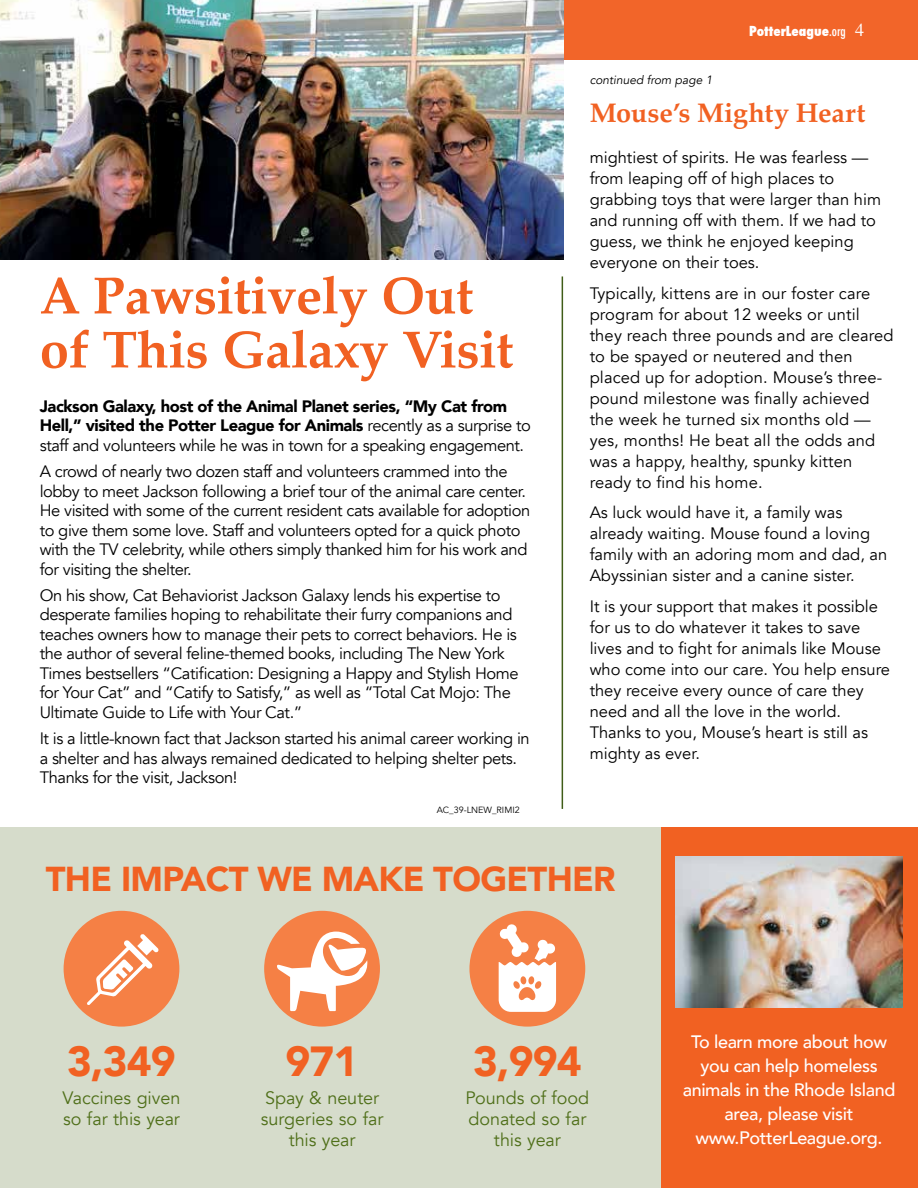
<style>
.page{position:relative;width:918px;height:1188px;background:#fff}
.page>*{position:absolute;margin:0;border:0;box-sizing:border-box;transform-origin:0 0}
.t1{font:700 52.5px/54px "Palatino";letter-spacing:-.01em;color:#f16122}
.t2{font:900 42px "Avenir";letter-spacing:-.02em;color:#f16122}
.t3{font:900 34.5px "Avenir";letter-spacing:-.02em;color:#f16122}
.t4{font:700 27px "Palatino";color:#f16122}
.t5{font:500 18px/24px "Avenir";letter-spacing:-.02em;color:#fff;text-align:center}
.t6{font:18px/21px "Avenir";letter-spacing:-.005em;color:#4f6f19;text-align:center}
.t7{font:16.5px/19.5px "Avenir";letter-spacing:-.025em;color:#000}
.t8{font:16.5px/21px "Avenir";color:#000}
.t9{font:16.5px/21px "Avenir";letter-spacing:.01em;color:#000}
.t10{font:900 16.5px/19.5px "Avenir";letter-spacing:-.025em;color:#000}
.t11{font:800 condensed 13.5px "Futura";color:#fff}
.t12{font:italic 12px "Avenir";color:#000}
.t13{font:9px "Avenir";color:#000}
.s1{font-weight:500}
.s2{font-family:"Times";font-weight:400;font-stretch:normal;font-size:18px}
.s3{font-weight:400}
</style>
<div class="page">
<hr style="left:917px;top:294px;width:1px;height:894px;background:#f16122">
<hr style="left:917px;top:0;width:1px;height:294px;background:#405d18">
<div style="left:0;top:0;width:918px;height:60px;background:#f26529"></div>
<div style="left:0;top:827px;width:917px;height:361px;background:#d6dccb"></div>
<div style="left:662px;top:827px;width:256px;height:361px;background:#f16122"></div>
<img style="left:0;top:0;width:564px;height:259px">
<img style="left:676px;top:857px;width:227px;height:151px">
<div style="left:469px;top:911px;width:116px;height:116px;background:#f58045;border-radius:50%"></div>
<svg style="left:499px;top:924px;width:57px;height:88px"></svg>
<hr style="left:562px;top:276px;width:1px;height:533px;background:#405d18">
<div style="left:64px;top:911px;width:115px;height:116px;background:#f58045;border-radius:50%"></div>
<svg style="left:87px;top:934px;width:72px;height:71px"></svg>
<div style="left:264px;top:911px;width:116px;height:116px;background:#f58045;border-radius:50%"></div>
<svg style="left:277px;top:932px;width:91px;height:79px"></svg>
<p class="t12" style="left:590px;top:73px;width:124px">continued from page 1</p>
<p class="t11" style="left:749px;top:22px;width:116px">PotterLeague<span class="s1">.org</span> <span class="s2">4</span></p>
<h1 class="t1" style="left:40px;top:267px;width:475px">A Pawsitively Out of This Galaxy Visit</h1>
<p class="t10" style="left:40px;top:396px;width:493px">Jackson Galaxy, host of the Animal Planet series, “My Cat from<br>Hell,” visited the Potter League for Animals <span class="s3">recently as a surprise to staff and volunteers while he was in town for a speaking engagement.</span></p>
<p class="t7" style="left:40px;top:462px;width:492px">A crowd of nearly two dozen staff and volunteers crammed into the lobby to meet Jackson following a brief tour of the animal care center.<br>He visited with some of the current resident cats available for adoption to give them some love. Staff and volunteers opted for a quick photo with the TV celebrity, while others simply thanked him for his work and for visiting the shelter.</p>
<p class="t7" style="left:40px;top:586px;width:481px">On his show, Cat Behaviorist Jackson Galaxy lends his expertise to desperate families hoping to rehabilitate their furry companions and teaches owners how to manage their pets to correct behaviors. He is the author of several feline-themed books, including The New York Times bestsellers “Catification: Designing a Happy and Stylish Home for Your Cat” and “Catify to Satisfy,” as well as “Total Cat Mojo: The Ultimate Guide to Life with Your Cat.”</p>
<p class="t7" style="left:40px;top:729px;width:492px">It is a little-known fact that Jackson started his animal career working in a shelter and has always remained dedicated to helping shelter pets.<br>Thanks for the visit, Jackson!</p>
<p class="t13" style="left:437px;top:804px;width:84px">AC_39-LNEW_RIMI2</p>
<h3 class="t4" style="left:590px;top:90px;width:277px">Mouse’s Mighty Heart</h3>
<p class="t8" style="left:590px;top:147px;width:293px">mightiest of spirits. He was fearless — from leaping off of high places to grabbing toys that were larger than him and running off with them. If we had to guess, we think he enjoyed keeping everyone on their toes.</p>
<p class="t9" style="left:590px;top:283px;width:305px">Typically, kittens are in our foster care program for about 12 weeks or until they reach three pounds and are cleared to be spayed or neutered and then placed up for adoption. Mouse’s three&shy;pound milestone was finally achieved the week he turned six months old — yes, months! He beat all the odds and was a happy, healthy, spunky kitten ready to find his home.</p>
<p class="t8" style="left:590px;top:502px;width:299px">As luck would have it, a family was already waiting. Mouse found a loving family with an adoring mom and dad, an Abyssinian sister and a canine sister.</p>
<p class="t8" style="left:590px;top:596px;width:302px">It is your support that makes it possible for us to do whatever it takes to save lives and to fight for animals like Mouse who come into our care. You help ensure they receive every ounce of care they need and all the love in the world.<br>Thanks to you, Mouse’s heart is still as mighty as ever.</p>
<h3 class="t3" style="left:46px;top:849px;width:571px">THE IMPACT WE MAKE TOGETHER</h3>
<h2 class="t2" style="left:67px;top:1025px;width:110px">3,349</h2>
<p class="t6" style="left:63px;top:1088px;width:119px;text-align:left">Vaccines given so far this year</p>
<h2 class="t2" style="left:286px;top:1025px;width:74px">971</h2>
<p class="t6" style="left:261px;top:1088px;width:124px">Spay &amp; neuter surgeries so far this year</p>
<h2 class="t2" style="left:473px;top:1025px;width:110px">3,994</h2>
<p class="t6" style="left:466px;top:1088px;width:125px">Pounds of food donated so far this year</p>
<p class="t5" style="left:683px;top:1029px;width:214px">To learn more about how you can help homeless animals in the Rhode Island area, please visit www.PotterLeague.org.</p>
</div>
